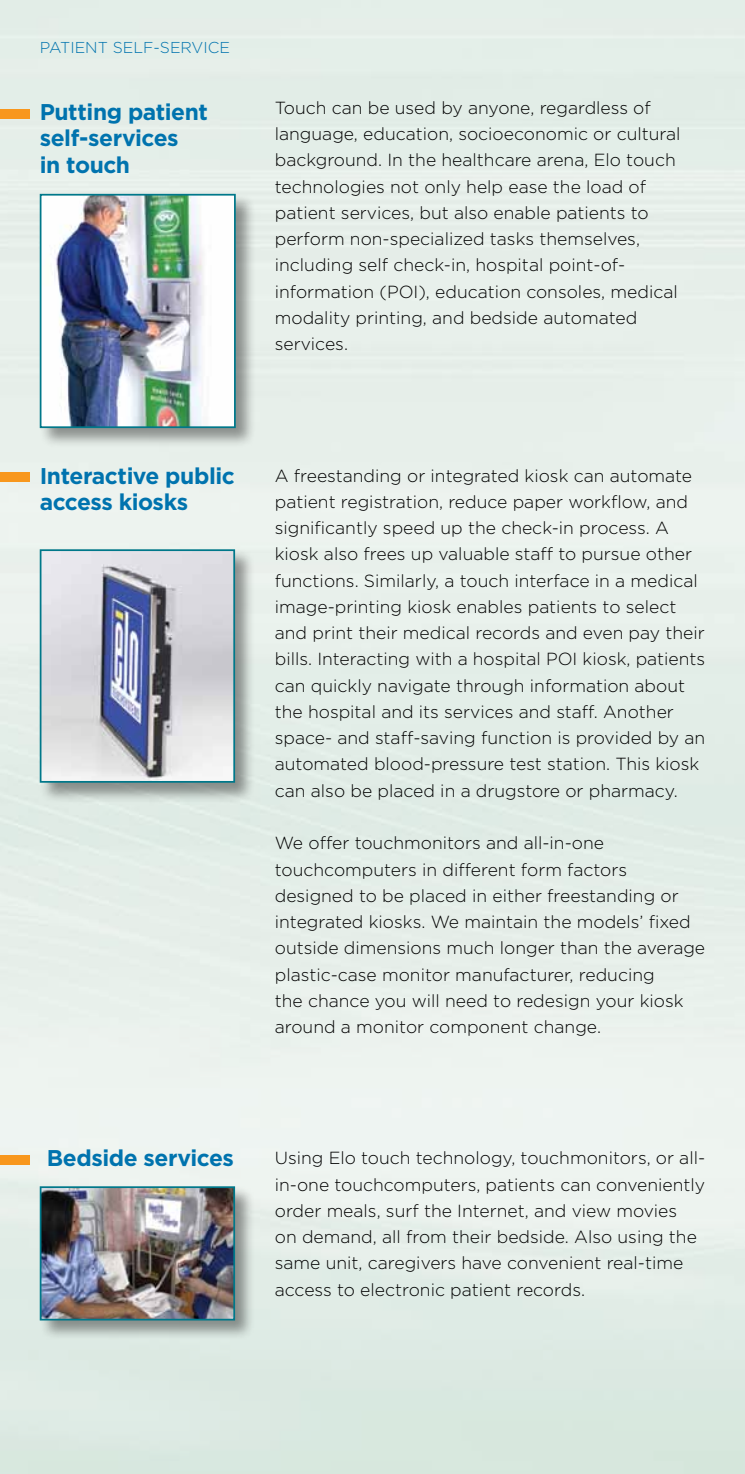
<style>
.page{position:relative;width:745px;height:1474px;background:#fff}
.page>*{position:absolute;margin:0;border:0;box-sizing:border-box;transform-origin:0 0}
.t1{font:700 22.75px/26.2px "Gotham";letter-spacing:-.02em;color:#0073ae}
.t2{font:300 17.5px/26.2px "Gotham";color:#000}
.t3{font:300 15.75px "Gotham";color:#0073ae}
</style>
<div class="page">
<img style="left:0;top:0;width:744px;height:1473px">
<div style="left:0;top:109px;width:29px;height:10px;background:#f8971d"></div>
<div style="left:0;top:472px;width:29px;height:10px;background:#f8971d"></div>
<div style="left:0;top:1155px;width:29px;height:9px;background:#f8971d"></div>
<div style="left:39px;top:193px;width:216px;height:255px;background:#000;opacity:.4"></div>
<img style="left:43px;top:197px;width:189px;height:228px">
<div style="left:40px;top:194px;width:195px;height:234px;border:2px solid #00788a"></div>
<div style="left:39px;top:548px;width:216px;height:254px;background:#000;opacity:.4"></div>
<img style="left:43px;top:552px;width:189px;height:227px">
<div style="left:40px;top:549px;width:195px;height:233px;border:2px solid #00788a"></div>
<div style="left:39px;top:1185px;width:216px;height:155px;background:#000;opacity:.4"></div>
<img style="left:43px;top:1189px;width:189px;height:128px">
<div style="left:40px;top:1186px;width:195px;height:134px;border:2px solid #00788a"></div>
<p class="t3" style="left:40px;top:39px;width:20px">Patie</p>
<p class="t3" style="left:85px;top:39px;width:39px">nt self</p>
<p class="t3" style="left:153px;top:39px;width:18px">-service</p>
<h1 class="t1" style="left:40px;top:98px;width:170px">Putting patient self-services<br>in touch</h1>
<p class="t2" style="left:274px;top:94px;width:407px">Touch can be used by anyone, regardless of language, education, socioeconomic or cultural background. In the healthcare arena, Elo touch technologies not only help ease the load of patient services, but also enable patients to perform non-specialized tasks themselves, including self check-in, hospital point-of&shy;information (POI), education consoles, medical modality printing, and bedside automated services.</p>
<h1 class="t1" style="left:40px;top:462px;width:196px">Interactive public access kiosks</h1>
<p class="t2" style="left:274px;top:462px;width:431px">A freestanding or integrated kiosk can automate patient registration, reduce paper workflow, and significantly speed up the check-in process. A kiosk also frees up valuable staff to pursue other functions. Similarly, a touch interface in a medical image-printing kiosk enables patients to select and print their medical records and even pay their bills. Interacting with a hospital POI kiosk, patients can quickly navigate through information about the hospital and its services and staff. Another space- and staff-saving function is provided by an automated blood-pressure test station. This kiosk can also be placed in a drugstore or pharmacy.</p>
<p class="t2" style="left:274px;top:829px;width:431px">We offer touchmonitors and all-in-one touchcomputers in different form factors designed to be placed in either freestanding or integrated kiosks. We maintain the models’ fixed outside dimensions much longer than the average plastic-case monitor manufacturer, reducing<br>the chance you will need to redesign your kiosk around a monitor component change.</p>
<h1 class="t1" style="left:47px;top:1144px;width:188px">Bedside services</h1>
<p class="t2" style="left:274px;top:1144px;width:431px">Using Elo touch technology, touchmonitors, or all&shy;in-one touchcomputers, patients can conveniently order meals, surf the Internet, and view movies<br>on demand, all from their bedside. Also using the same unit, caregivers have convenient real-time access to electronic patient records.</p>
</div>
